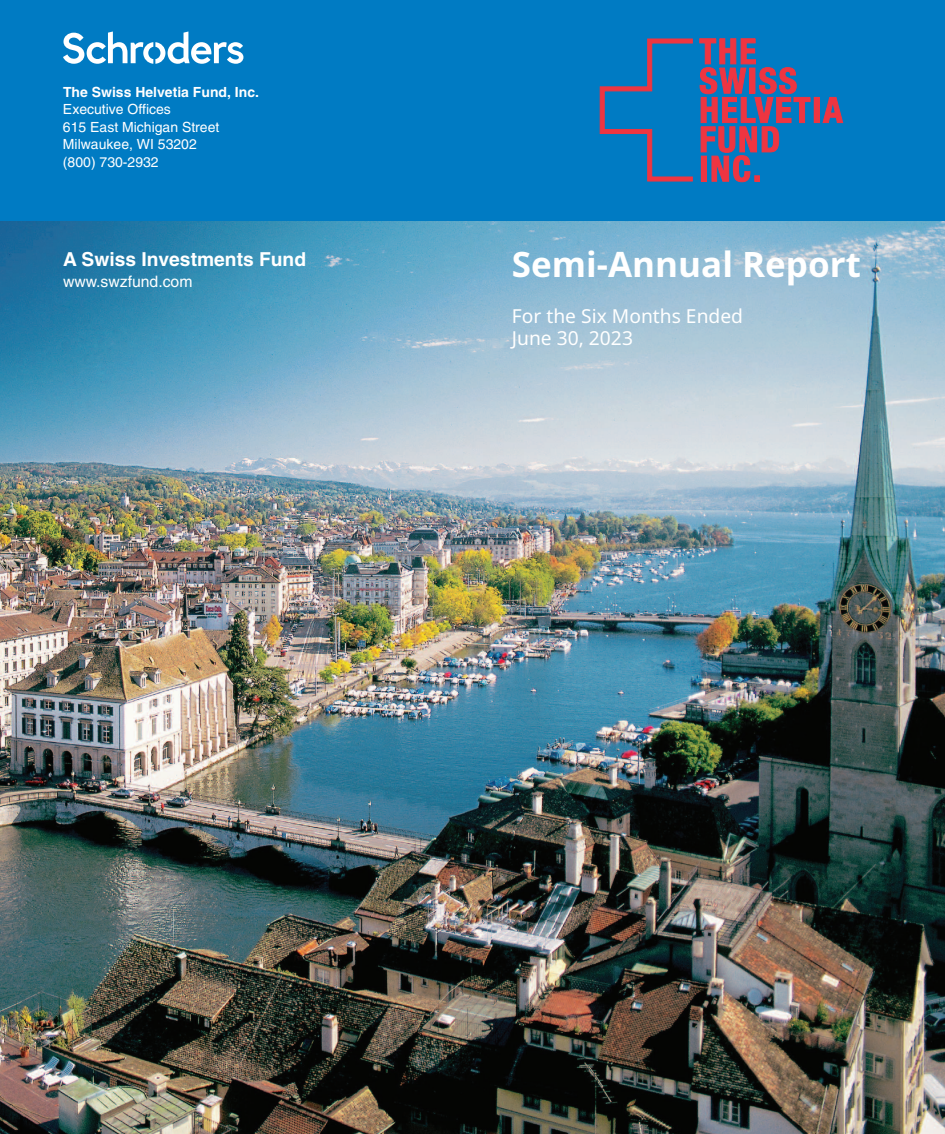
<style>
.page{position:relative;width:945px;height:1134px;background:#fff}
.page>*{position:absolute;margin:0;border:0;box-sizing:border-box;transform-origin:0 0}
.t1{font:700 35px "Noto Sans";color:#fff}
.t2{font:19.25px/22.8px "Noto Sans";color:#fff}
.t3{font:700 19.25px "Helvetica";color:#fff}
.t4{font:15.75px "Helvetica";color:#fff}
.t5{font:14px/17.5px "Helvetica";color:#fff}
.t6{font:700 14px "Helvetica";color:#fff}
</style>
<div class="page">
<img style="left:0;top:220px;width:945px;height:914px">
<div style="left:0;top:0;width:945px;height:220px;background:#007bc3"></div>
<svg style="left:600px;top:38px;width:93px;height:144px"></svg>
<div style="left:814px;top:97px;width:5px;height:26px;background:#ee3541"></div>
<div style="left:814px;top:97px;width:6px;height:26px;border:1px solid #ee3541"></div>
<svg style="left:822px;top:96px;width:21px;height:27px"></svg>
<svg style="left:699px;top:38px;width:112px;height:144px"></svg>
<div style="left:754px;top:175px;width:6px;height:7px;border:1px solid #ee3541"></div>
<svg style="left:63px;top:32px;width:180px;height:32px"></svg>
<p class="t6" style="left:63px;top:87px;width:198px">The Swiss Helvetia Fund, Inc.</p>
<p class="t5" style="left:63px;top:102px;width:158px">Executive Offices<br>615 East Michigan Street<br>Milwaukee, WI 53202 (800) 730-2932</p>
<h2 class="t3" style="left:63px;top:252px;width:245px">A Swiss Investments Fund</h2>
<p class="t4" style="left:63px;top:276px;width:131px">www.swzfund.com</p>
<h1 class="t1" style="left:512px;top:240px;width:351px">Semi-Annual Report</h1>
<h2 class="t2" style="left:512px;top:305px;width:233px">For the Six Months Ended<br>June 30, 2023</h2>
</div>
